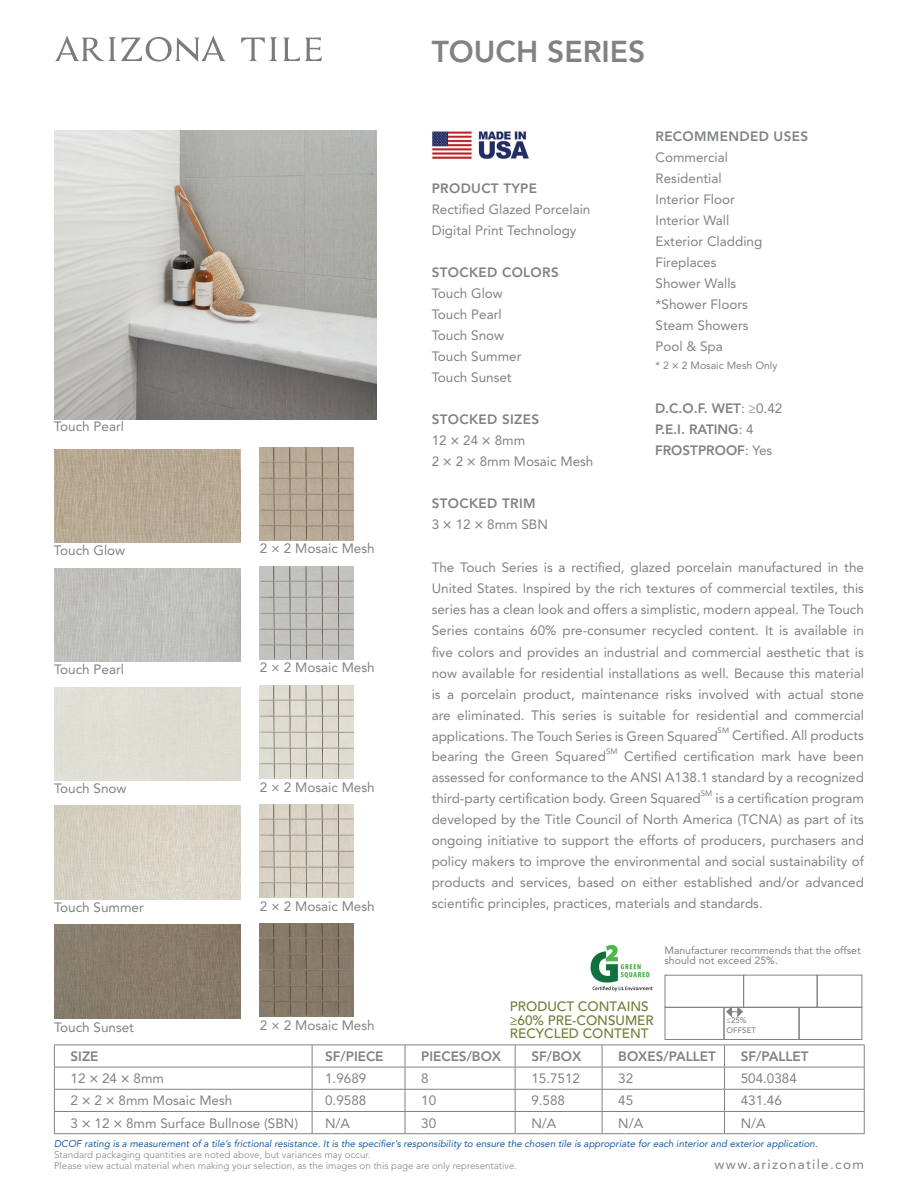
<style>
.page{position:relative;width:918px;height:1188px;background:#fff}
.page>*{position:absolute;margin:0;border:0;box-sizing:border-box;transform-origin:0 0}
.t1{font:800 30px "Avenir LT Std";color:#808285}
.t2{font:13.5px/21px "Avenir LT Std";color:#808285}
.t3{font:13.5px/21px "Avenir LT Std";color:#808385}
.t4{font:800 13.5px/21px "Avenir LT Std";color:#808285}
.t5{font:800 13.5px/21px "Avenir LT Std";letter-spacing:.025em;color:#808285}
.t6{font:500 13.5px/13.5px "Avenir LT Std";color:#6e7f36}
.t7{font:13.5px "Avenir LT Std";letter-spacing:.1em;color:#808285}
.t8{font:800 13.5px "Avenir LT Std";letter-spacing:.025em;color:#808385}
.t9{font:10.5px/10.5px "Avenir LT Std";color:#808285}
.t10{font:italic 9.75px "Avenir LT Std";color:#125eaa}
.t11{font:300 9.75px "Avenir LT Std";color:#808385}
.t12{font:500 7.95px/9.4px "Avenir LT Std";color:#808385}
.t13{font:7.8px "Avenir LT Std";color:#808285}
.s1{font-weight:800}
.s2{font-weight:500}
.s3{font-weight:400}
</style>
<div class="page">
<svg style="left:55px;top:35px;width:171px;height:27px"></svg>
<svg style="left:241px;top:37px;width:81px;height:24px"></svg>
<hr style="left:54px;top:1044px;width:258px;height:1px;background:#808285">
<hr style="left:312px;top:1044px;width:93px;height:1px;background:#808285">
<hr style="left:405px;top:1044px;width:110px;height:1px;background:#808285">
<hr style="left:515px;top:1044px;width:87px;height:1px;background:#808285">
<hr style="left:602px;top:1044px;width:122px;height:1px;background:#808285">
<hr style="left:724px;top:1044px;width:141px;height:1px;background:#808285">
<hr style="left:54px;top:1067px;width:258px;height:1px;background:#808285">
<hr style="left:312px;top:1067px;width:93px;height:1px;background:#808285">
<hr style="left:405px;top:1067px;width:110px;height:1px;background:#808285">
<hr style="left:515px;top:1067px;width:87px;height:1px;background:#808285">
<hr style="left:602px;top:1067px;width:122px;height:1px;background:#808285">
<hr style="left:724px;top:1067px;width:141px;height:1px;background:#808285">
<hr style="left:54px;top:1089px;width:258px;height:1px;background:#808285">
<hr style="left:312px;top:1089px;width:93px;height:1px;background:#808285">
<hr style="left:405px;top:1089px;width:110px;height:1px;background:#808285">
<hr style="left:515px;top:1089px;width:87px;height:1px;background:#808285">
<hr style="left:602px;top:1089px;width:122px;height:1px;background:#808285">
<hr style="left:724px;top:1089px;width:141px;height:1px;background:#808285">
<hr style="left:54px;top:1111px;width:258px;height:1px;background:#808285">
<svg style="left:54px;top:1045px;width:1px;height:88px"></svg>
<hr style="left:312px;top:1111px;width:93px;height:1px;background:#808285">
<svg style="left:312px;top:1045px;width:1px;height:88px"></svg>
<hr style="left:405px;top:1111px;width:110px;height:1px;background:#808285">
<svg style="left:405px;top:1045px;width:1px;height:88px"></svg>
<hr style="left:515px;top:1111px;width:87px;height:1px;background:#808285">
<svg style="left:515px;top:1045px;width:1px;height:88px"></svg>
<hr style="left:602px;top:1111px;width:122px;height:1px;background:#808285">
<svg style="left:602px;top:1045px;width:1px;height:88px"></svg>
<hr style="left:724px;top:1111px;width:141px;height:1px;background:#808285">
<svg style="left:724px;top:1045px;width:1px;height:88px"></svg>
<svg style="left:864px;top:1045px;width:1px;height:88px"></svg>
<hr style="left:54px;top:1133px;width:258px;height:1px;background:#808285">
<hr style="left:312px;top:1133px;width:93px;height:1px;background:#808285">
<hr style="left:405px;top:1133px;width:110px;height:1px;background:#808285">
<hr style="left:515px;top:1133px;width:87px;height:1px;background:#808285">
<hr style="left:602px;top:1133px;width:122px;height:1px;background:#808285">
<hr style="left:724px;top:1133px;width:141px;height:1px;background:#808285">
<img style="left:54px;top:449px;width:187px;height:93px">
<img style="left:54px;top:806px;width:187px;height:93px">
<img style="left:54px;top:131px;width:322px;height:288px">
<img style="left:54px;top:568px;width:187px;height:93px">
<img style="left:54px;top:925px;width:187px;height:93px">
<div style="left:724px;top:1007px;width:75px;height:33px;border:1px solid #808385"></div>
<div style="left:665px;top:975px;width:79px;height:33px;border:1px solid #808385"></div>
<div style="left:743px;top:975px;width:75px;height:33px;border:1px solid #808385"></div>
<div style="left:817px;top:975px;width:45px;height:33px;border:1px solid #808385"></div>
<div style="left:665px;top:1007px;width:59px;height:33px;border:1px solid #808385"></div>
<div style="left:799px;top:1007px;width:63px;height:33px;border:1px solid #808385"></div>
<svg style="left:726px;top:1006px;width:17px;height:11px"></svg>
<img style="left:590px;top:944px;width:63px;height:48px">
<img style="left:260px;top:448px;width:93px;height:93px">
<img style="left:260px;top:804px;width:93px;height:94px">
<img style="left:260px;top:566px;width:93px;height:94px">
<img style="left:260px;top:923px;width:93px;height:94px">
<img style="left:260px;top:685px;width:93px;height:94px">
<img style="left:432px;top:131px;width:97px;height:28px">
<h1 class="t1" style="left:432px;top:33px;width:215px">TOUCH SERIES</h1>
<p class="t2" style="left:54px;top:416px;width:72px">Touch Pearl</p>
<p class="t2" style="left:54px;top:540px;width:73px">Touch Glow</p>
<p class="t2" style="left:54px;top:659px;width:72px">Touch Pearl</p>
<p class="t2" style="left:260px;top:538px;width:116px">2 × 2 Mosaic Mesh</p>
<p class="t2" style="left:260px;top:657px;width:116px">2 × 2 Mosaic Mesh</p>
<p class="t8" style="left:656px;top:128px;width:154px">RECOMMENDED USES</p>
<p class="t3" style="left:656px;top:147px;width:108px">Commercial<br>Residential<br>Interior Floor<br>Interior Wall<br>Exterior Cladding<br>Fireplaces<br>Shower Walls *Shower Floors<br>Steam Showers<br>Pool &amp; Spa</p>
<p class="t5" style="left:432px;top:178px;width:107px">PRODUCT TYPE</p>
<p class="t2" style="left:432px;top:199px;width:160px">Rectified Glazed Porcelain<br>Digital Print Technology</p>
<p class="t5" style="left:432px;top:262px;width:129px">STOCKED COLORS</p>
<p class="t2" style="left:432px;top:283px;width:91px">Touch Glow<br>Touch Pearl<br>Touch Snow<br>Touch Summer<br>Touch Sunset</p>
<p class="t2" style="left:432px;top:409px;width:163px"><span class="s1">STOCKED SIZES<br></span>12 <span class="s2">×</span> 24 <span class="s2">×</span> 8mm<br>2 <span class="s2">×</span> 2 <span class="s2">×</span> 8mm Mosaic Mesh</p>
<p class="t5" style="left:432px;top:493px;width:118px">STOCKED TRIM<br><span class="s3">3</span> <span class="s2">×</span> <span class="s3">12</span> <span class="s2">×</span> <span class="s3">8mm SBN</span></p>
<p class="t2" style="left:432px;top:557px;width:434px;text-align:justify">The Touch Series is a rectified, glazed porcelain manufactured in the United States. Inspired by the rich textures of commercial textiles, this series has a clean look and offers a simplistic, modern appeal. The Touch Series contains 60% pre-consumer recycled content. It is available in five colors and provides an industrial and commercial aesthetic that is now available for residential installations as well. Because this material is a porcelain product, maintenance risks involved with actual stone are eliminated. This series is suitable for residential and commercial applications. The Touch Series is Green Squared</p>
<p class="t9" style="left:656px;top:360px;width:123px">* 2 <span class="s2">×</span> 2 Mosaic Mesh Only</p>
<p class="t4" style="left:655px;top:398px;width:129px">D.C.O.F. WET<span class="s3">: ≥0.42<br></span>P.E.I. RATING<span class="s3">: 4<br></span>FROSTPROOF<span class="s3">: Yes</span></p>
<p class="t13" style="left:718px;top:726px;width:13px">SM</p>
<p class="t2" style="left:732px;top:725px;width:133px">Certified. All products</p>
<p class="t2" style="left:54px;top:778px;width:74px">Touch Snow</p>
<p class="t2" style="left:54px;top:897px;width:91px">Touch Summer</p>
<p class="t2" style="left:260px;top:777px;width:116px">2 × 2 Mosaic Mesh</p>
<p class="t2" style="left:260px;top:896px;width:116px">2 × 2 Mosaic Mesh</p>
<p class="t13" style="left:606px;top:747px;width:13px">SM</p>
<p class="t2" style="left:432px;top:746px;width:434px;text-align:justify;text-indent:193px">Certified certification mark have been assessed for conformance to the ANSI A138.1 standard by a recognized third-party certification body. Green Squared</p>
<p class="t2" style="left:432px;top:746px;width:176px">bearing the Green Squared</p>
<p class="t13" style="left:701px;top:789px;width:13px">SM</p>
<p class="t2" style="left:432px;top:788px;width:434px;text-align:justify;text-indent:284px">is a certification program developed by the Title Council of North America (TCNA) as part of its ongoing initiative to support the efforts of producers, purchasers and policy makers to improve the environmental and social sustainability of products and services, based on either established and/or advanced scientific principles, practices, materials and standards.</p>
<p class="t9" style="left:665px;top:945px;width:198px">Manufacturer recommends that the offset should not exceed 25%.</p>
<p class="t2" style="left:54px;top:1017px;width:82px">Touch Sunset</p>
<p class="t2" style="left:260px;top:1015px;width:116px">2 × 2 Mosaic Mesh</p>
<p class="t6" style="left:510px;top:1000px;width:145px">PRODUCT CONTAINS ≥60% PRE-CONSUMER<br>RECYCLED CONTENT</p>
<p class="t12" style="left:727px;top:1016px;width:31px">≤25%<br>OFFSET</p>
<p class="t4" style="left:71px;top:1046px;width:29px">SIZE</p>
<p class="t4" style="left:325px;top:1046px;width:60px">SF/PIECE</p>
<p class="t4" style="left:421px;top:1046px;width:81px">PIECES/BOX</p>
<p class="t4" style="left:531px;top:1046px;width:51px">SF/BOX</p>
<p class="t4" style="left:618px;top:1046px;width:99px">BOXES/PALLET</p>
<p class="t4" style="left:741px;top:1046px;width:69px">SF/PALLET</p>
<p class="t2" style="left:71px;top:1068px;width:95px">12 <span class="s2">×</span> 24 <span class="s2">×</span> 8mm</p>
<p class="t2" style="left:325px;top:1068px;width:43px">1.9689</p>
<p class="t2" style="left:421px;top:1068px;width:9px">8</p>
<p class="t2" style="left:531px;top:1068px;width:50px">15.7512</p>
<p class="t2" style="left:618px;top:1068px;width:17px">32</p>
<p class="t2" style="left:741px;top:1068px;width:58px">504.0384</p>
<p class="t2" style="left:71px;top:1090px;width:163px">2 <span class="s2">×</span> 2 <span class="s2">×</span> 8mm Mosaic Mesh</p>
<p class="t2" style="left:325px;top:1090px;width:43px">0.9588</p>
<p class="t2" style="left:421px;top:1090px;width:17px">10</p>
<p class="t2" style="left:531px;top:1090px;width:35px">9.588</p>
<p class="t2" style="left:618px;top:1090px;width:17px">45</p>
<p class="t2" style="left:741px;top:1090px;width:43px">431.46</p>
<p class="t2" style="left:71px;top:1113px;width:229px">3 <span class="s2">×</span> 12 <span class="s2">×</span> 8mm Surface Bullnose (SBN)</p>
<p class="t2" style="left:325px;top:1113px;width:27px">N/A</p>
<p class="t2" style="left:421px;top:1113px;width:17px">30</p>
<p class="t2" style="left:531px;top:1113px;width:27px">N/A</p>
<p class="t2" style="left:618px;top:1113px;width:27px">N/A</p>
<p class="t2" style="left:741px;top:1113px;width:27px">N/A</p>
<p class="t10" style="left:54px;top:1138px;width:765px">DCOF rating is a measurement of a tile’s frictional resistance. It is the specifier’s responsibility to ensure the chosen tile is appropriate for each interior and exterior application.</p>
<p class="t11" style="left:54px;top:1149px;width:318px">Standard packaging quantities are noted above, but variances may occur.</p>
<p class="t11" style="left:54px;top:1160px;width:464px">Please view actual material when making your selection, as the images on this page are only representative.</p>
<p class="t7" style="left:715px;top:1156px;width:151px">www.arizonatile.com</p>
</div>
